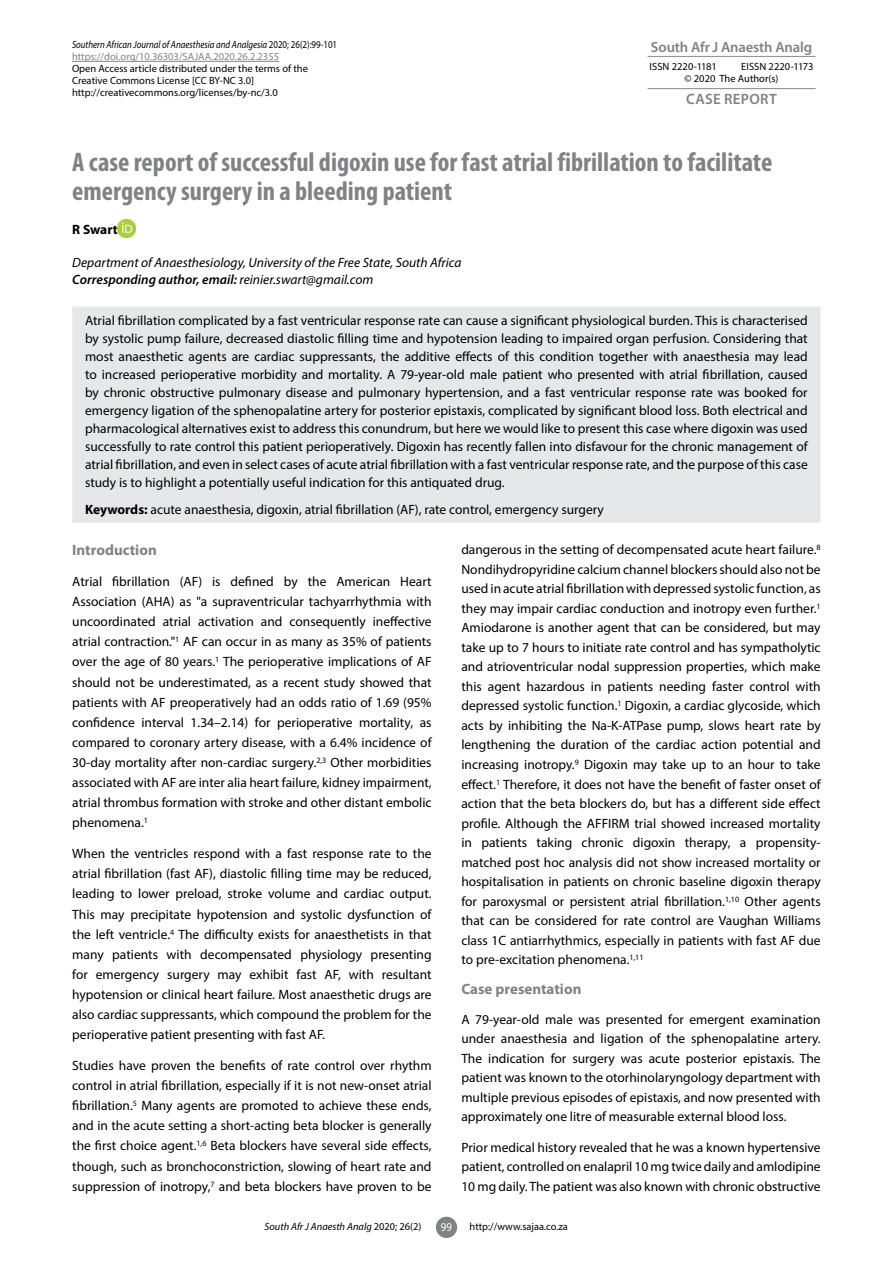
<style>
.page{position:relative;width:893px;height:1263px;background:#fff}
.page>*{position:absolute;margin:0;border:0;box-sizing:border-box;transform-origin:0 0}
.t1{font:700 condensed 27px/28.5px "Myriad Pro";color:#808285}
.t2{font:700 15px "Myriad Pro";color:#808285}
.t3{font:600 15px "Myriad Pro";letter-spacing:.02em;color:#808285}
.t4{font:600 14.7px "Myriad Pro";letter-spacing:-.01em;color:#808285}
.t5{font:13.5px/19.5px "Myriad Pro";color:#000;text-align:justify}
.t6{font:italic 13.5px/16.5px "Myriad Pro";color:#000}
.t7{font:700 13.5px "Myriad Pro";letter-spacing:-.005em;color:#000}
.t8{font:12px "Myriad Pro";color:#fff;scale:.9 1}
.t9{font:10.5px/12px "Myriad Pro";color:#000}
.t10{font:italic 10.5px/12px "Myriad Pro";color:#000;scale:.85 1}
.t11{font:italic 10.5px "Myriad Pro";color:#000}
.s1{font-style:normal}
.s2{font-style:normal;color:#808285}
.s3{font-weight:600}
.s4{font-weight:700}
</style>
<div class="page">
<div style="left:436px;top:1217px;width:21px;height:21px;background:#808285;border-radius:50%"></div>
<hr style="left:72px;top:61px;width:207px;height:1px;background:#808285">
<hr style="left:648px;top:56px;width:168px;height:1px;background:#939598">
<hr style="left:648px;top:88px;width:168px;height:1px;background:#939598">
<div style="left:72px;top:306px;width:748px;height:217px;background:#e6e7e8"></div>
<img style="left:118px;top:220px;width:17px;height:17px">
<p class="t10" style="left:72px;top:39px;width:313px">Southern African Journal of Anaesthesia and Analgesia <span class="s1">2020; 26(2):99-101 </span><span class="s2">https://doi.org/10.36303/SAJAA.2020.26.2.2355</span></p>
<p class="t9" style="left:72px;top:63px;width:237px">Open Access article distributed under the terms of the<br>Creative Commons License [CC BY-NC 3.0] http://creativecommons.org/licenses/by-nc/3.0</p>
<p class="t4" style="left:651px;top:37px;width:163px">South Afr J Anaesth Analg</p>
<p class="t9" style="left:650px;top:60px;width:69px">ISSN 2220-1181</p>
<p class="t9" style="left:685px;top:60px;width:131px;text-indent:57px">EISSN 2220-1173 © 2020 The Author(s)</p>
<p class="t3" style="left:686px;top:90px;width:92px">CASE REPORT</p>
<h1 class="t1" style="left:72px;top:147px;width:702px">A case report of successful digoxin use for fast atrial fibrillation to facilitate emergency surgery in a bleeding patient</h1>
<p class="t7" style="left:72px;top:221px;width:47px">R Swart</p>
<p class="t6" style="left:72px;top:254px;width:391px">Department of Anaesthesiology, University of the Free State, South Africa<br><span class="s3">Corresponding author, email:</span> reinier.swart@gmail.com</p>
<p class="t5" style="left:85px;top:311px;width:724px;line-height:18px">Atrial fibrillation complicated by a fast ventricular response rate can cause a significant physiological burden. This is characterised by systolic pump failure, decreased diastolic filling time and hypotension leading to impaired organ perfusion. Considering that most anaesthetic agents are cardiac suppressants, the additive effects of this condition together with anaesthesia may lead to increased perioperative morbidity and mortality. A 79-year-old male patient who presented with atrial fibrillation, caused by chronic obstructive pulmonary disease and pulmonary hypertension, and a fast ventricular response rate was booked for emergency ligation of the sphenopalatine artery for posterior epistaxis, complicated by significant blood loss. Both electrical and pharmacological alternatives exist to address this conundrum, but here we would like to present this case where digoxin was used successfully to rate control this patient perioperatively. Digoxin has recently fallen into disfavour for the chronic management of atrial fibrillation, and even in select cases of acute atrial fibrillation with a fast ventricular response rate, and the purpose of this case study is to highlight a potentially useful indication for this antiquated drug.</p>
<p class="t5" style="left:85px;top:500px;width:520px"><span class="s4">Keywords:</span> acute anaesthesia, digoxin, atrial fibrillation (AF), rate control, emergency surgery</p>
<p class="t2" style="left:72px;top:540px;width:86px">Introduction</p>
<p class="t5" style="left:72px;top:571px;width:361px;line-height:20.1px">Atrial fibrillation (AF) is defined by the American Heart Association (AHA) as "a supraventricular tachyarrhythmia with uncoordinated atrial activation and consequently ineffective atrial contraction."<sup>1</sup> AF can occur in as many as 35% of patients over the age of 80 years.<sup>1</sup> The perioperative implications of AF should not be underestimated, as a recent study showed that patients with AF preoperatively had an odds ratio of 1.69 (95% confidence interval 1.34–2.14) for perioperative mortality, as compared to coronary artery disease, with a 6.4% incidence of 30-day mortality after non-cardiac surgery.<sup>2,3</sup> Other morbidities associated with AF are inter alia heart failure, kidney impairment, atrial thrombus formation with stroke and other distant embolic phenomena.<sup>1</sup></p>
<p class="t5" style="left:72px;top:843px;width:361px;line-height:20.1px">When the ventricles respond with a fast response rate to the atrial fibrillation (fast AF), diastolic filling time may be reduced, leading to lower preload, stroke volume and cardiac output.<br>This may precipitate hypotension and systolic dysfunction of the left ventricle.<sup>4</sup> The difficulty exists for anaesthetists in that many patients with decompensated physiology presenting for emergency surgery may exhibit fast AF, with resultant hypotension or clinical heart failure. Most anaesthetic drugs are also cardiac suppressants, which compound the problem for the perioperative patient presenting with fast AF.</p>
<p class="t5" style="left:72px;top:1055px;width:361px;line-height:20.1px">Studies have proven the benefits of rate control over rhythm control in atrial fibrillation, especially if it is not new-onset atrial fibrillation.<sup>5</sup> Many agents are promoted to achieve these ends, and in the acute setting a short-acting beta blocker is generally the first choice agent.<sup>1,6</sup> Beta blockers have several side effects, though, such as bronchoconstriction, slowing of heart rate and suppression of inotropy,<sup>7</sup> and beta blockers have proven to be</p>
<p class="t5" style="left:461px;top:540px;width:361px">dangerous in the setting of decompensated acute heart failure.<sup>8<br></sup>Nondihydropyridine calcium channel blockers should also not be used in acute atrial fibrillation with depressed systolic function, as they may impair cardiac conduction and inotropy even further.<sup>1<br></sup>Amiodarone is another agent that can be considered, but may take up to 7 hours to initiate rate control and has sympatholytic and atrioventricular nodal suppression properties, which make this agent hazardous in patients needing faster control with depressed systolic function.<sup>1</sup> Digoxin, a cardiac glycoside, which acts by inhibiting the Na-K-ATPase pump, slows heart rate by lengthening the duration of the cardiac action potential and increasing inotropy.<sup>9</sup> Digoxin may take up to an hour to take effect.<sup>1</sup> Therefore, it does not have the benefit of faster onset of action that the beta blockers do, but has a different side effect profile. Although the AFFIRM trial showed increased mortality in patients taking chronic digoxin therapy, a propensity&shy;matched post hoc analysis did not show increased mortality or hospitalisation in patients on chronic baseline digoxin therapy for paroxysmal or persistent atrial fibrillation.<sup>1,10</sup> Other agents that can be considered for rate control are Vaughan Williams class 1C antiarrhythmics, especially in patients with fast AF due to pre-excitation phenomena.<sup>1,11</sup></p>
<p class="t2" style="left:461px;top:979px;width:122px">Case presentation</p>
<p class="t5" style="left:461px;top:1009px;width:361px">A 79-year-old male was presented for emergent examination under anaesthesia and ligation of the sphenopalatine artery.<br>The indication for surgery was acute posterior epistaxis. The patient was known to the otorhinolaryngology department with multiple previous episodes of epistaxis, and now presented with approximately one litre of measurable external blood loss.</p>
<p class="t5" style="left:461px;top:1137px;width:361px">Prior medical history revealed that he was a known hypertensive patient, controlled on enalapril 10 mg twice daily and amlodipine 10 mg daily. The patient was also known with chronic obstructive</p>
<p class="t11" style="left:265px;top:1220px;width:158px">South Afr J Anaesth Analg <span class="s1">2020; 26(2)</span></p>
<p class="t8" style="left:441px;top:1220px;width:14px">99</p>
<p class="t9" style="left:470px;top:1220px;width:100px">http://www.sajaa.co.za</p>
</div>
